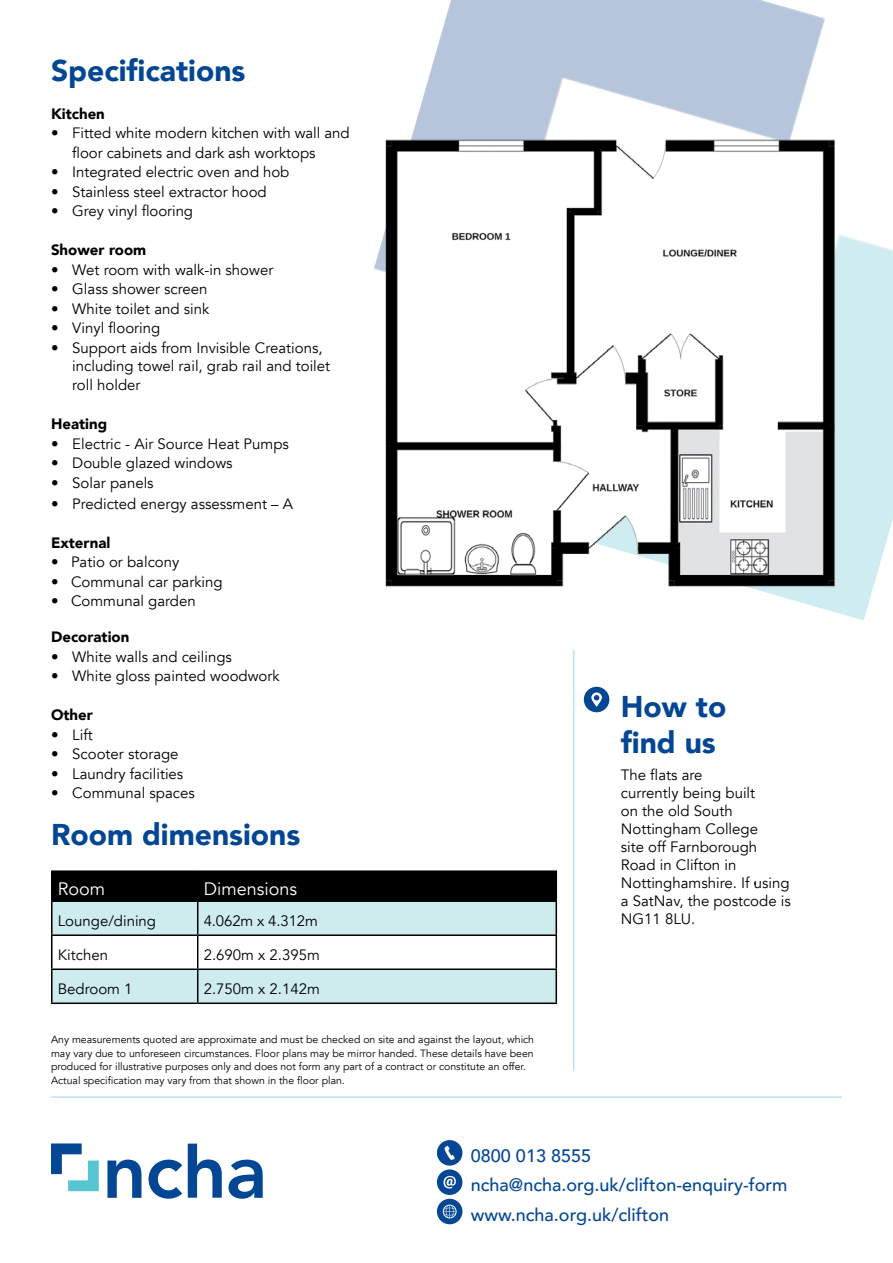
<style>
.page{position:relative;width:893px;height:1263px;background:#fff}
.page>*{position:absolute;margin:0;border:0;box-sizing:border-box;transform-origin:0 0}
.t1{font:900 30px/36px "Avenir";color:#034694}
.t2{font:500 18px/29.4px "Avenir";color:#034694}
.t3{font:18px "Avenir";color:#fff}
.t4{font:15px/18px "Avenir";color:#000}
.t5{font:900 15px "Avenir";color:#000}
.t6{font:10.5px/13.5px "Avenir";color:#000}
</style>
<div class="page">
<img style="left:415px;top:0;width:478px;height:620px">
<div style="left:437px;top:1199px;width:25px;height:25px;background:#034694;border-radius:50%"></div>
<svg style="left:443px;top:1204px;width:14px;height:14px"></svg>
<div style="left:437px;top:1169px;width:25px;height:26px;background:#034694;border-radius:50%"></div>
<svg style="left:443px;top:1176px;width:13px;height:12px"></svg>
<div style="left:437px;top:1140px;width:25px;height:25px;background:#034694;border-radius:50%"></div>
<svg style="left:444px;top:1146px;width:11px;height:14px"></svg>
<svg style="left:51px;top:1143px;width:48px;height:48px"></svg>
<svg style="left:107px;top:1159px;width:34px;height:39px"></svg>
<svg style="left:149px;top:1159px;width:33px;height:40px"></svg>
<svg style="left:188px;top:1143px;width:34px;height:55px"></svg>
<svg style="left:229px;top:1159px;width:34px;height:40px"></svg>
<img style="left:374px;top:125px;width:481px;height:475px">
<hr style="left:51px;top:1096px;width:791px;height:2px;background:#b9e6fa">
<svg style="left:53px;top:902px;width:503px;height:100px;fill:#ceebee"></svg>
<hr style="left:51px;top:870px;width:147px;height:2px;background:#000">
<hr style="left:51px;top:872px;width:2px;height:28px;background:#000">
<hr style="left:198px;top:870px;width:359px;height:2px;background:#000">
<div style="left:53px;top:872px;width:504px;height:28px;background:#000"></div>
<hr style="left:51px;top:900px;width:147px;height:2px;background:#000">
<hr style="left:51px;top:902px;width:2px;height:32px;background:#000">
<hr style="left:198px;top:900px;width:359px;height:2px;background:#000">
<hr style="left:197px;top:902px;width:1px;height:32px;background:#000">
<hr style="left:556px;top:902px;width:1px;height:32px;background:#000">
<hr style="left:51px;top:934px;width:147px;height:2px;background:#000">
<hr style="left:51px;top:936px;width:2px;height:32px;background:#000">
<hr style="left:198px;top:934px;width:359px;height:2px;background:#000">
<hr style="left:197px;top:936px;width:1px;height:32px;background:#000">
<hr style="left:556px;top:936px;width:1px;height:32px;background:#000">
<hr style="left:51px;top:968px;width:147px;height:2px;background:#000">
<hr style="left:51px;top:970px;width:2px;height:32px;background:#000">
<hr style="left:198px;top:968px;width:359px;height:2px;background:#000">
<hr style="left:197px;top:970px;width:1px;height:32px;background:#000">
<hr style="left:556px;top:970px;width:1px;height:32px;background:#000">
<hr style="left:51px;top:1002px;width:147px;height:2px;background:#000">
<hr style="left:198px;top:1002px;width:359px;height:2px;background:#000">
<div style="left:584px;top:687px;width:25px;height:25px;background:#034694;border-radius:50%"></div>
<svg style="left:591px;top:692px;width:11px;height:15px"></svg>
<hr style="left:573px;top:650px;width:1px;height:421px;background:#b9e6fa">
<h1 class="t1" style="left:51px;top:52px;width:196px">Specifications</h1>
<p class="t5" style="left:51px;top:100px;width:55px">Kitchen</p>
<p class="t4" style="left:72px;top:123px;width:279px;line-height:19.5px;text-indent:-21px">• Fitted white modern kitchen with wall and floor cabinets and dark ash worktops</p>
<p class="t4" style="left:51px;top:163px;width:240px">• Integrated electric oven and hob</p>
<p class="t4" style="left:51px;top:183px;width:217px">• Stainless steel extractor hood</p>
<p class="t4" style="left:51px;top:202px;width:144px">• Grey vinyl flooring</p>
<p class="t5" style="left:51px;top:237px;width:97px">Shower room</p>
<p class="t4" style="left:51px;top:261px;width:224px">• Wet room with walk-in shower</p>
<p class="t4" style="left:51px;top:280px;width:158px">• Glass shower screen</p>
<p class="t4" style="left:51px;top:300px;width:160px">• White toilet and sink</p>
<p class="t4" style="left:51px;top:319px;width:111px">• Vinyl flooring</p>
<p class="t4" style="left:72px;top:339px;width:259px;text-indent:-21px">• Support aids from Invisible Creations, including towel rail, grab rail and toilet</p>
<p class="t4" style="left:72px;top:376px;width:70px">roll holder</p>
<p class="t5" style="left:51px;top:411px;width:58px">Heating</p>
<p class="t4" style="left:51px;top:435px;width:239px">• Electric - Air Source Heat Pumps</p>
<p class="t4" style="left:51px;top:454px;width:183px">• Double glazed windows</p>
<p class="t4" style="left:51px;top:474px;width:104px">• Solar panels</p>
<p class="t4" style="left:51px;top:495px;width:244px">• Predicted energy assessment – A</p>
<p class="t5" style="left:51px;top:529px;width:61px">External</p>
<p class="t4" style="left:51px;top:553px;width:130px">• Patio or balcony</p>
<p class="t4" style="left:51px;top:573px;width:173px">• Communal car parking</p>
<p class="t4" style="left:51px;top:592px;width:146px">• Communal garden</p>
<p class="t5" style="left:51px;top:624px;width:80px">Decoration</p>
<p class="t4" style="left:51px;top:648px;width:182px">• White walls and ceilings</p>
<p class="t4" style="left:51px;top:667px;width:230px">• White gloss painted woodwork</p>
<p class="t5" style="left:51px;top:702px;width:43px">Other</p>
<p class="t4" style="left:51px;top:726px;width:43px">• Lift</p>
<p class="t4" style="left:51px;top:745px;width:129px">• Scooter storage</p>
<p class="t4" style="left:51px;top:765px;width:134px">• Laundry facilities</p>
<p class="t4" style="left:51px;top:784px;width:145px">• Communal spaces</p>
<h1 class="t1" style="left:51px;top:816px;width:251px">Room dimensions</h1>
<p class="t3" style="left:58px;top:878px;width:49px">Room</p>
<p class="t3" style="left:204px;top:878px;width:95px">Dimensions</p>
<p class="t4" style="left:58px;top:912px;width:100px">Lounge/dining</p>
<p class="t4" style="left:204px;top:912px;width:116px">4.062m x 4.312m</p>
<p class="t4" style="left:58px;top:946px;width:52px">Kitchen</p>
<p class="t4" style="left:204px;top:946px;width:118px">2.690m x 2.395m</p>
<p class="t4" style="left:58px;top:980px;width:76px">Bedroom 1</p>
<p class="t4" style="left:204px;top:980px;width:118px">2.750m x 2.142m</p>
<p class="t6" style="left:51px;top:1033px;width:485px">Any measurements quoted are approximate and must be checked on site and against the layout, which may vary due to unforeseen circumstances. Floor plans may be mirror handed. These details have been produced for illustrative purposes only and does not form any part of a contract or constitute an offer.<br>Actual specification may vary from that shown in the floor plan.</p>
<h1 class="t1" style="left:621px;top:687px;width:107px">How to find us</h1>
<p class="t4" style="left:621px;top:766px;width:172px">The flats are<br>currently being built<br>on the old South<br>Nottingham College<br>site off Farnborough<br>Road in Clifton in<br>Nottinghamshire. If using a SatNav, the postcode is<br>NG11 8LU.</p>
<p class="t2" style="left:471px;top:1140px;width:318px">0800 013 8555 ncha@ncha.org.uk/clifton-enquiry-form</p>
<p class="t2" style="left:471px;top:1198px;width:200px">www.ncha.org.uk/clifton</p>
</div>
